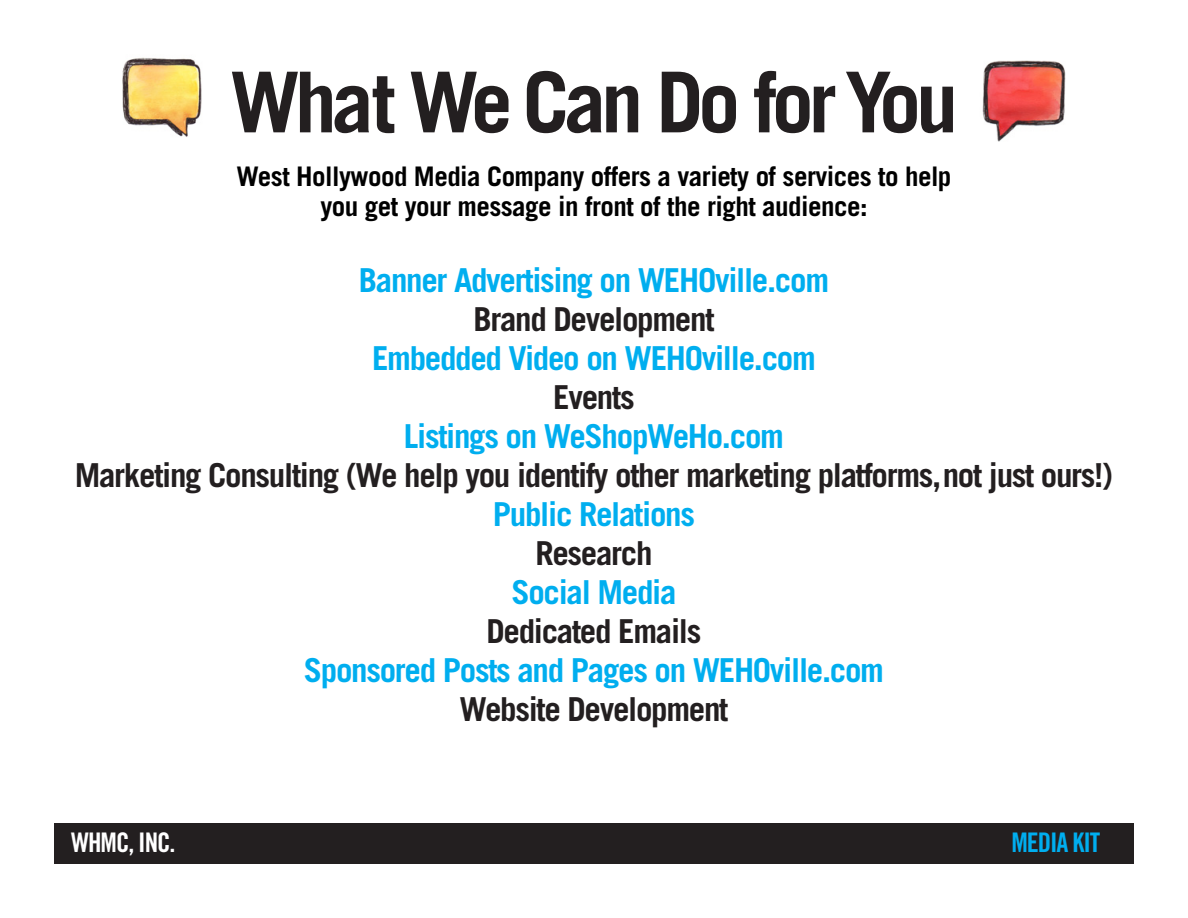
<style>
.page{position:relative;width:1188px;height:918px;background:#fff}
.page>*{position:absolute;margin:0;border:0;box-sizing:border-box;transform-origin:0 0}
.t1{font:700 84px "Trade Gothic";letter-spacing:-.06em;color:#231f20}
.t2{font:700 33px "Trade Gothic";letter-spacing:-.04em;color:#00aeef}
.t3{font:700 33px "Trade Gothic";letter-spacing:-.04em;color:#231f20}
.t4{font:700 27px/30px "Trade Gothic";letter-spacing:-.02em;color:#000;text-align:center}
.t5{font:27px "Trade Gothic Bold Cond Twenty";letter-spacing:-.04em;color:#fff}
.t6{font:27px "Trade Gothic Bold Cond Twenty";letter-spacing:-.04em;color:#00aeef}
</style>
<div class="page">
<div style="left:54px;top:823px;width:1080px;height:40px;background:#231f20"></div>
<img style="left:982px;top:60px;width:84px;height:81px">
<img style="left:122px;top:57px;width:80px;height:80px">
<h1 class="t1" style="left:230px;top:51px;width:730px">What We Can Do for You</h1>
<p class="t4" style="left:237px;top:161px;width:716px">West Hollywood Media Company offers a variety of services to help you get your message in front of the right audience:</p>
<p class="t2" style="left:359px;top:260px;width:472px">Banner Advertising on WEHOville.com</p>
<p class="t3" style="left:473px;top:299px;width:243px">Brand Development</p>
<p class="t2" style="left:372px;top:338px;width:445px">Embedded Video on WEHOville.com</p>
<p class="t3" style="left:553px;top:377px;width:83px">Events</p>
<p class="t2" style="left:404px;top:416px;width:382px">Listings on WeShopWeHo.com</p>
<p class="t3" style="left:75px;top:455px;width:1040px">Marketing Consulting (We help you identify other marketing platforms,not just ours!)</p>
<p class="t2" style="left:493px;top:494px;width:204px">Public Relations</p>
<p class="t3" style="left:535px;top:533px;width:119px">Research</p>
<p class="t2" style="left:511px;top:572px;width:167px">Social Media</p>
<p class="t3" style="left:487px;top:611px;width:216px">Dedicated Emails</p>
<p class="t2" style="left:304px;top:650px;width:582px">Sponsored Posts and Pages on WEHOville.com</p>
<p class="t3" style="left:459px;top:689px;width:270px">Website Development</p>
<p class="t5" style="left:71px;top:826px;width:106px">WHMC, INC.</p>
<p class="t6" style="left:1011px;top:826px;width:90px">MEDIA KIT</p>
</div>
